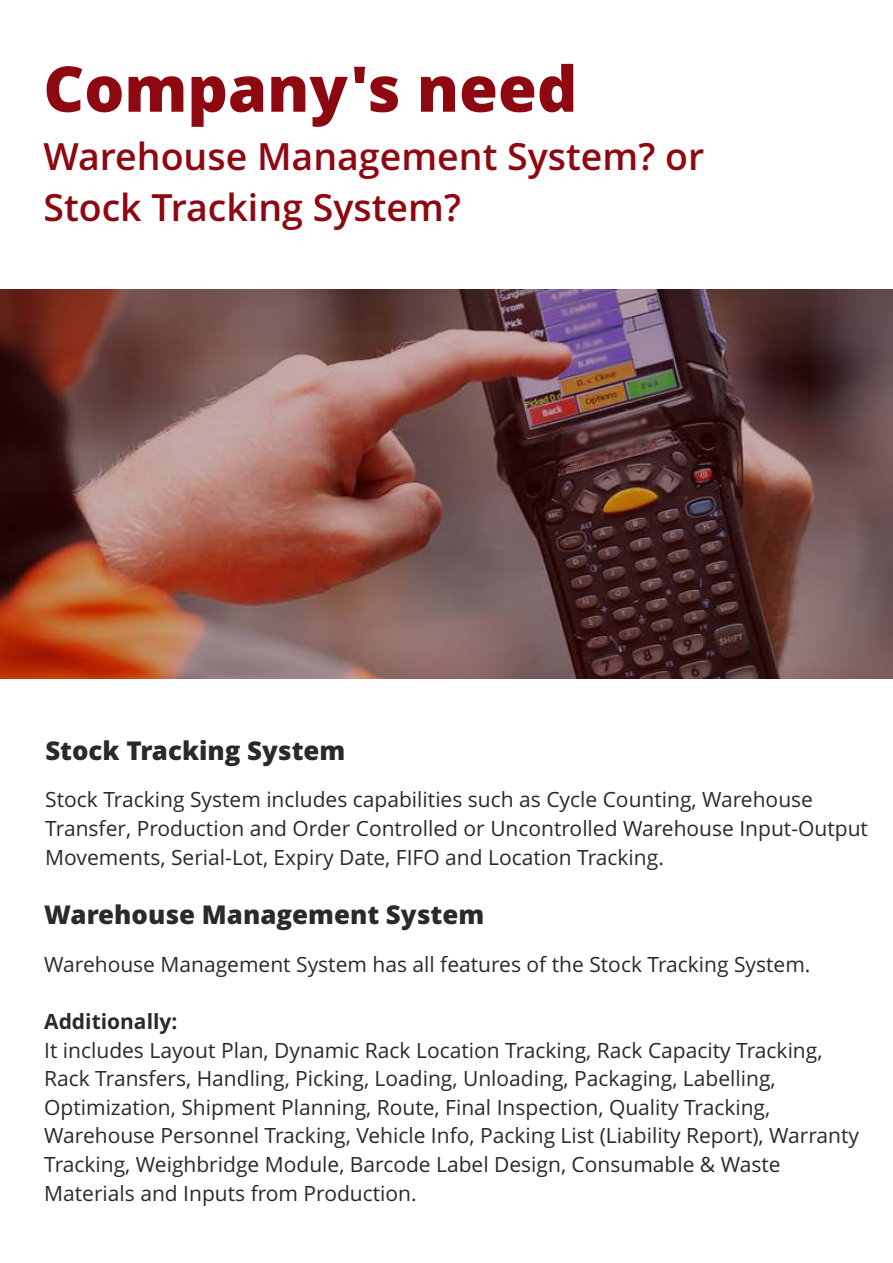
<style>
.page{position:relative;width:893px;height:1263px;background:#fff}
.page>*{position:absolute;margin:0;border:0;box-sizing:border-box;transform-origin:0 0}
.t1{font:800 63px "Open Sans";color:#8e0811}
.t2{font:600 37.5px/51px "Open Sans";color:#8e0811}
.t3{font:800 25.8px "Open Sans";color:#2b2a29}
.t4{font:21px/28.7px "Open Sans";color:#2b2a29}
.t5{font:700 21px "Open Sans";color:#2b2a29}
</style>
<div class="page">
<img style="left:0;top:289px;width:893px;height:390px">
<h1 class="t1" style="left:43px;top:64px;width:535px">Company's need</h1>
<h2 class="t2" style="left:43px;top:135px;width:662px">Warehouse Management System? or<br>Stock Tracking System?</h2>
<p class="t3" style="left:45px;top:740px;width:302px">Stock Tracking System</p>
<p class="t4" style="left:45px;top:787px;width:824px">Stock Tracking System includes capabilities such as Cycle Counting, Warehouse<br>Transfer, Production and Order Controlled or Uncontrolled Warehouse Input-Output<br>Movements, Serial-Lot, Expiry Date, FIFO and Location Tracking.</p>
<p class="t3" style="left:44px;top:904px;width:441px">Warehouse Management System</p>
<p class="t4" style="left:44px;top:952px;width:768px">Warehouse Management System has all features of the Stock Tracking System.</p>
<p class="t5" style="left:44px;top:1013px;width:135px">Additionally:</p>
<p class="t4" style="left:44px;top:1038px;width:816px">It includes Layout Plan, Dynamic Rack Location Tracking, Rack Capacity Tracking, Rack Transfers, Handling, Picking, Loading, Unloading, Packaging, Labelling, Optimization, Shipment Planning, Route, Final Inspection, Quality Tracking, Warehouse Personnel Tracking, Vehicle Info, Packing List (Liability Report), Warranty Tracking, Weighbridge Module, Barcode Label Design, Consumable &amp; Waste Materials and Inputs from Production.</p>
</div>
